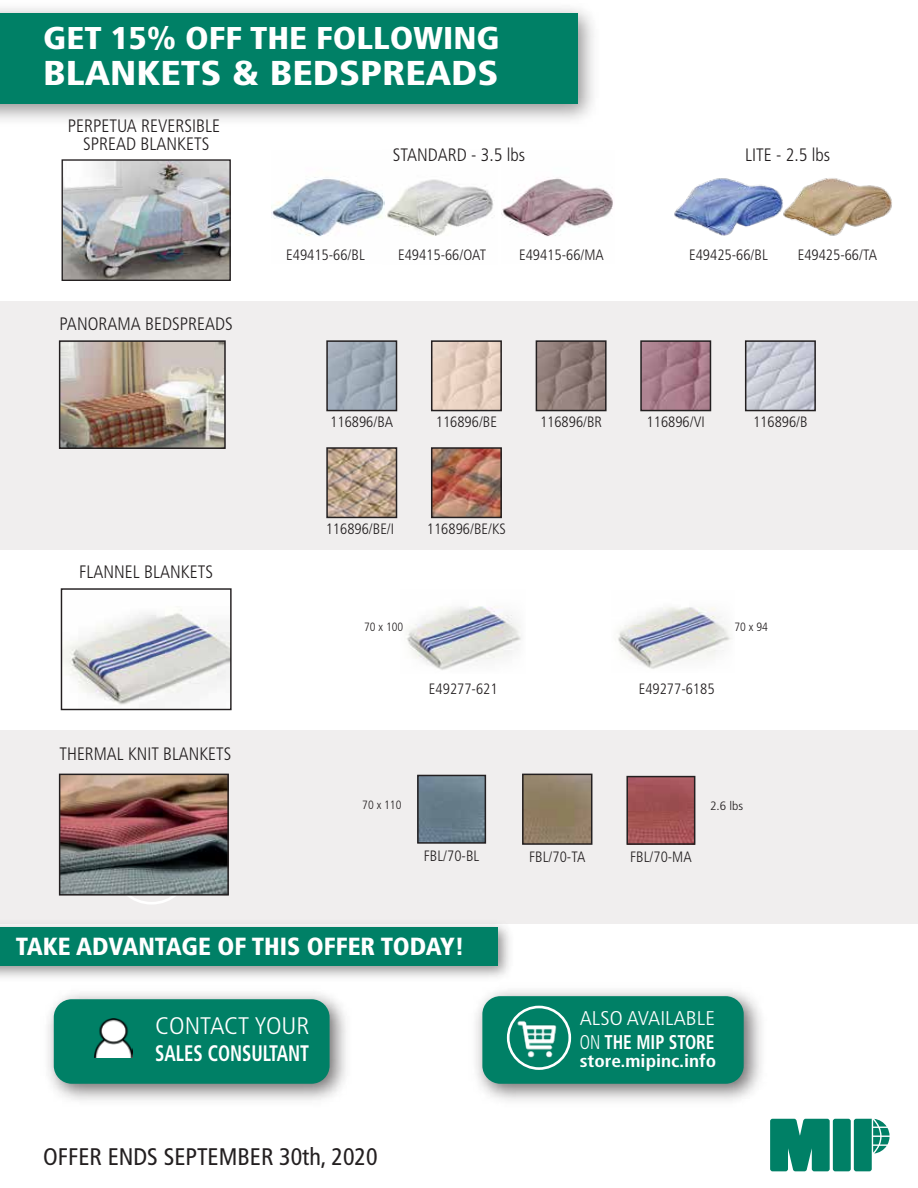
<style>
.page{position:relative;width:918px;height:1188px;background:#fff}
.page>*{position:absolute;margin:0;border:0;box-sizing:border-box;transform-origin:0 0}
.t1{font:900 condensed 34.5px "Frutiger LT Std";color:#fff;scale:1.14 1}
.t2{font:900 condensed 31.5px "Frutiger LT Std";color:#fff;scale:1.1 1}
.t3{font:900 condensed 24.75px "Frutiger LT Std";color:#fff}
.t4{font:condensed 24px "Frutiger LT Std";color:#231f20}
.t5{font:300 condensed 24px "Frutiger LT Std";color:#fff;scale:1.09 1}
.t6{font:700 condensed 22.5px "Frutiger LT Std";color:#fff;scale:.83 1}
.t7{font:300 condensed 19.8px/23.9px "Frutiger LT Std";color:#fff;scale:1.1 1}
.t8{font:300 condensed 18px/18px "Frutiger LT Std";color:#231f20;text-align:center}
.t9{font:700 condensed 17.7px "Frutiger LT Std";color:#fff;scale:1.1 1}
.t10{font:300 condensed 15px "Frutiger LT Std";color:#231f20}
.t11{font:300 condensed 12.15px "Frutiger LT Std";color:#231f20;scale:1.11 1}
.t12{font:300 condensed 12px "Frutiger LT Std";color:#231f20}
.s1{font-weight:700}
</style>
<div class="page">
<div style="left:0;top:730px;width:918px;height:194px;background:#f0eeee"></div>
<img style="left:788px;top:178px;width:104px;height:58px">
<img style="left:674px;top:178px;width:114px;height:58px">
<div style="left:0;top:302px;width:918px;height:248px;background:#f0eeee"></div>
<div style="left:0;top:13px;width:578px;height:91px;background:#008066"></div>
<img style="left:387px;top:179px;width:107px;height:57px">
<img style="left:501px;top:177px;width:112px;height:60px">
<img style="left:271px;top:177px;width:114px;height:60px">
<img style="left:406px;top:606px;width:115px;height:64px">
<img style="left:63px;top:609px;width:167px;height:96px">
<div style="left:61px;top:588px;width:171px;height:122px;border:1px solid #231f20"></div>
<img style="left:618px;top:607px;width:114px;height:62px">
<img style="left:434px;top:343px;width:65px;height:65px">
<div style="left:431px;top:340px;width:71px;height:71px;border:2px solid #231f20"></div>
<img style="left:329px;top:343px;width:65px;height:65px">
<div style="left:326px;top:340px;width:71px;height:71px;border:2px solid #231f20"></div>
<img style="left:539px;top:343px;width:65px;height:65px">
<div style="left:536px;top:340px;width:71px;height:71px;border:2px solid #231f20"></div>
<img style="left:643px;top:343px;width:65px;height:65px">
<div style="left:640px;top:340px;width:71px;height:71px;border:2px solid #231f20"></div>
<img style="left:748px;top:343px;width:65px;height:65px">
<div style="left:745px;top:340px;width:71px;height:71px;border:2px solid #231f20"></div>
<img style="left:434px;top:450px;width:65px;height:65px">
<div style="left:431px;top:447px;width:71px;height:71px;border:2px solid #231f20"></div>
<img style="left:329px;top:450px;width:65px;height:65px">
<div style="left:326px;top:447px;width:71px;height:71px;border:2px solid #231f20"></div>
<img style="left:64px;top:161px;width:165px;height:118px">
<div style="left:62px;top:159px;width:169px;height:122px;border:1px solid #231f20"></div>
<svg style="left:770px;top:1119px;width:60px;height:52px;background:#118870"></svg>
<div style="left:833px;top:1119px;width:18px;height:52px;background:#008066;border-radius:2px"></div>
<svg style="left:854px;top:1119px;width:36px;height:52px"></svg>
<div style="left:482px;top:996px;width:262px;height:88px;background:#008066;border-radius:18px"></div>
<div style="left:507px;top:1006px;width:64px;height:64px;border:3px solid #fff;border-radius:50%"></div>
<img style="left:514px;top:1015px;width:48px;height:47px">
<div style="left:0;top:927px;width:498px;height:39px;background:#008066"></div>
<img style="left:48px;top:993px;width:298px;height:108px">
<div style="left:54px;top:999px;width:276px;height:85px;background:#008066;border-radius:18px"></div>
<img style="left:95px;top:1019px;width:37px;height:38px">
<img style="left:62px;top:777px;width:164px;height:116px">
<div style="left:59px;top:774px;width:170px;height:122px;border:2px solid #231f20"></div>
<img style="left:525px;top:777px;width:64px;height:65px">
<div style="left:522px;top:774px;width:70px;height:71px;border:2px solid #231f20"></div>
<img style="left:629px;top:779px;width:63px;height:63px">
<div style="left:626px;top:776px;width:69px;height:69px;border:2px solid #231f20"></div>
<img style="left:420px;top:778px;width:63px;height:63px">
<div style="left:417px;top:775px;width:69px;height:69px;border:2px solid #231f20"></div>
<img style="left:62px;top:343px;width:161px;height:103px">
<div style="left:59px;top:340px;width:167px;height:109px;border:2px solid #231f20"></div>
<h2 class="t2" style="left:43px;top:20px;width:416px">GET 15% OFF THE FOLLOWING</h2>
<h1 class="t1" style="left:43px;top:53px;width:401px">BLANKETS &amp; BEDSPREADS</h1>
<p class="t8" style="left:68px;top:118px;width:154px">PERPETUA REVERSIBLE<br>SPREAD BLANKETS</p>
<p class="t8" style="left:60px;top:315px;width:175px">PANORAMA BEDSPREADS</p>
<p class="t8" style="left:79px;top:563px;width:136px">FLANNEL BLANKETS</p>
<p class="t8" style="left:60px;top:745px;width:173px">THERMAL KNIT BLANKETS</p>
<p class="t8" style="left:393px;top:146px;width:134px">STANDARD - 3.5 lbs</p>
<p class="t8" style="left:745px;top:146px;width:86px">LITE - 2.5 lbs</p>
<p class="t10" style="left:286px;top:247px;width:80px">E49415-66/BL</p>
<p class="t10" style="left:398px;top:247px;width:90px">E49415-66/OAT</p>
<p class="t10" style="left:519px;top:247px;width:86px">E49415-66/MA</p>
<p class="t10" style="left:689px;top:247px;width:80px">E49425-66/BL</p>
<p class="t10" style="left:798px;top:247px;width:81px">E49425-66/TA</p>
<p class="t10" style="left:330px;top:413px;width:64px">116896/BA</p>
<p class="t10" style="left:436px;top:413px;width:63px">116896/BE</p>
<p class="t10" style="left:540px;top:413px;width:64px">116896/BR</p>
<p class="t10" style="left:647px;top:413px;width:60px">116896/VI</p>
<p class="t10" style="left:753px;top:413px;width:56px">116896/B</p>
<p class="t10" style="left:326px;top:521px;width:70px">116896/BE/I</p>
<p class="t10" style="left:427px;top:521px;width:81px">116896/BE/KS</p>
<p class="t12" style="left:364px;top:620px;width:41px">70 x 100</p>
<p class="t12" style="left:735px;top:620px;width:35px">70 x 94</p>
<p class="t10" style="left:429px;top:680px;width:70px">E49277-621</p>
<p class="t10" style="left:639px;top:680px;width:77px">E49277-6185</p>
<p class="t12" style="left:362px;top:798px;width:41px">70 x 110</p>
<p class="t11" style="left:710px;top:799px;width:31px">2.6 lbs</p>
<p class="t10" style="left:424px;top:847px;width:57px">FBL/70-BL</p>
<p class="t10" style="left:529px;top:849px;width:58px">FBL/70-TA</p>
<p class="t10" style="left:630px;top:849px;width:63px">FBL/70-MA</p>
<h3 class="t3" style="left:16px;top:932px;width:450px">TAKE ADVANTAGE OF THIS OFFER TODAY!</h3>
<h3 class="t5" style="left:155px;top:1012px;width:143px">CONTACT YOUR</h3>
<h3 class="t6" style="left:155px;top:1040px;width:187px">SALES CONSULTANT</h3>
<h3 class="t4" style="left:43px;top:1143px;width:336px">OFFER ENDS SEPTEMBER 30th, 2020</h3>
<h3 class="t7" style="left:580px;top:1006px;width:125px">ALSO AVAILABLE<br>ON <span class="s1">THE MIP STORE</span></h3>
<p class="t9" style="left:580px;top:1050px;width:125px">store.mipinc.info</p>
</div>
